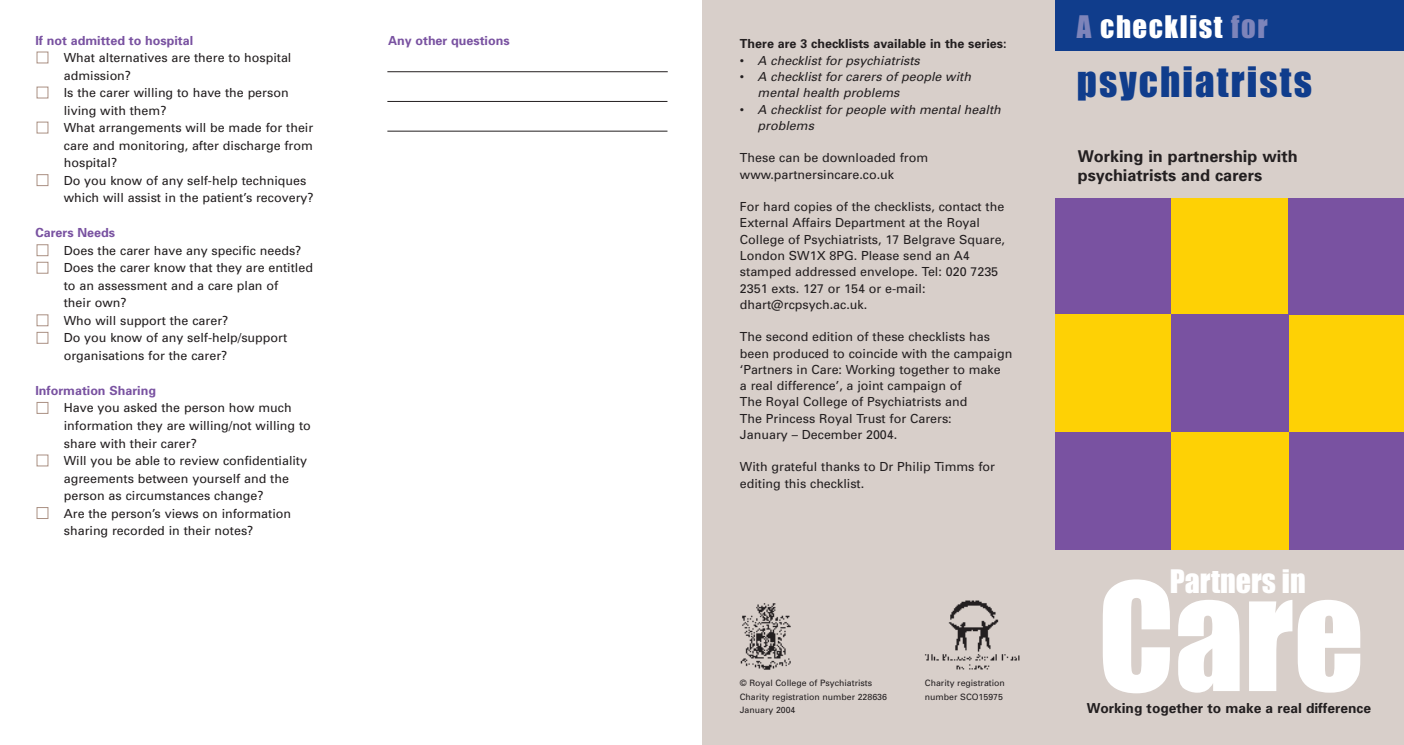
<style>
.page{position:relative;width:1404px;height:745px;background:#fff}
.page>*{position:absolute;margin:0;border:0;box-sizing:border-box;transform-origin:0 0}
.t1{font:138.12px "Impact";color:#fff}
.t2{font:38.75px "Impact";letter-spacing:.055em;color:#103d8c}
.t3{font:29.88px "Impact";color:#fff}
.t4{font:28.75px "Impact";letter-spacing:.055em;color:#fff}
.t5{font:700 16.25px/18.8px "Univers";color:#231f20}
.t6{font:700 13.75px "Univers";color:#231f20}
.t7{font:12.5px/17.5px "Univers";color:#231f20}
.t8{font:italic 12.5px/16.2px "Univers";color:#231f20}
.t9{font:700 12.5px "Univers";color:#7952a1}
.t10{font:700 12.5px "Univers";color:#231f20}
.t11{font:8.75px/13.8px "Univers";color:#231f20}
.s1{font-style:normal}
.s2{color:#7d84ba}
</style>
<div class="page">
<div style="left:702px;top:0;width:701px;height:744px;background:#d8cfca"></div>
<div style="left:37px;top:507px;width:11px;height:11px;border:1px solid #aa9083"></div>
<div style="left:37px;top:454px;width:11px;height:12px;border:1px solid #aa9083"></div>
<div style="left:37px;top:402px;width:11px;height:11px;border:1px solid #aa9083"></div>
<div style="left:37px;top:332px;width:11px;height:11px;border:1px solid #aa9083"></div>
<div style="left:37px;top:314px;width:11px;height:12px;border:1px solid #aa9083"></div>
<div style="left:37px;top:262px;width:11px;height:11px;border:1px solid #aa9083"></div>
<div style="left:37px;top:244px;width:11px;height:12px;border:1px solid #aa9083"></div>
<div style="left:37px;top:174px;width:11px;height:12px;border:1px solid #aa9083"></div>
<div style="left:37px;top:122px;width:11px;height:11px;border:1px solid #aa9083"></div>
<div style="left:37px;top:87px;width:11px;height:11px;border:1px solid #aa9083"></div>
<div style="left:37px;top:52px;width:11px;height:11px;border:1px solid #aa9083"></div>
<img style="left:925px;top:600px;width:95px;height:70px">
<img style="left:740px;top:603px;width:51px;height:67px">
<div style="left:1054px;top:198px;width:117px;height:117px;background:#7952a1"></div>
<div style="left:1171px;top:198px;width:117px;height:128px;background:#fed105"></div>
<div style="left:1288px;top:198px;width:115px;height:117px;background:#7952a1"></div>
<div style="left:1054px;top:315px;width:117px;height:116px;background:#fed105"></div>
<div style="left:1171px;top:315px;width:117px;height:116px;background:#7952a1"></div>
<div style="left:1288px;top:315px;width:115px;height:139px;background:#fed105"></div>
<div style="left:1054px;top:431px;width:117px;height:118px;background:#7952a1"></div>
<div style="left:1171px;top:431px;width:117px;height:118px;background:#fed105"></div>
<div style="left:1288px;top:431px;width:115px;height:118px;background:#7952a1"></div>
<div style="left:1054px;top:0;width:349px;height:51px;background:#103d8c"></div>
<hr style="left:387px;top:71px;width:280px;height:1px;background:#231f20">
<hr style="left:387px;top:101px;width:280px;height:1px;background:#231f20">
<hr style="left:387px;top:131px;width:280px;height:1px;background:#231f20">
<p class="t9" style="left:35px;top:35px;width:159px">If not admitted to hospital</p>
<p class="t7" style="left:64px;top:50px;width:251px">What alternatives are there to hospital admission?<br>Is the carer willing to have the person living with them?<br>What arrangements will be made for their care and monitoring, after discharge from hospital?<br>Do you know of any self-help techniques which will assist in the patient’s recovery?</p>
<p class="t9" style="left:35px;top:228px;width:81px">Carers Needs</p>
<p class="t7" style="left:64px;top:242px;width:251px">Does the carer have any specific needs?<br>Does the carer know that they are entitled to an assessment and a care plan of<br>their own?<br>Who will support the carer?<br>Do you know of any self-help/support organisations for the carer?</p>
<p class="t9" style="left:35px;top:385px;width:122px">Information Sharing</p>
<p class="t7" style="left:64px;top:400px;width:248px">Have you asked the person how much information they are willing/not willing to share with their carer?<br>Will you be able to review confidentiality agreements between yourself and the person as circumstances change?<br>Are the person’s views on information sharing recorded in their notes?</p>
<p class="t9" style="left:388px;top:35px;width:123px">Any other questions</p>
<p class="t10" style="left:739px;top:39px;width:268px">There are 3 checklists available in the series:</p>
<p class="t8" style="left:739px;top:53px;width:181px"><span class="s1">•</span> A checklist for psychiatrists</p>
<p class="t8" style="left:757px;top:69px;width:215px;text-indent:-18px"><span class="s1">•</span> A checklist for carers of people with mental health problems</p>
<p class="t8" style="left:757px;top:102px;width:245px;text-indent:-18px"><span class="s1">•</span> A checklist for people with mental health problems</p>
<p class="t7" style="left:739px;top:151px;width:190px;line-height:16.2px">These can be downloaded from www.partnersincare.co.uk</p>
<p class="t7" style="left:739px;top:199px;width:267px;line-height:16.2px">For hard copies of the checklists, contact the External Affairs Department at the Royal College of Psychiatrists, 17 Belgrave Square, London SW1X 8PG. Please send an A4 stamped addressed envelope. Tel: 020 7235<br>2351 exts. 127 or 154 or e-mail: dhart@rcpsych.ac.uk.</p>
<p class="t7" style="left:739px;top:329px;width:274px;line-height:16.2px">The second edition of these checklists has been produced to coincide with the campaign ‘Partners in Care: Working together to make<br>a real difference’, a joint campaign of<br>The Royal College of Psychiatrists and<br>The Princess Royal Trust for Carers:<br>January – December 2004.</p>
<p class="t7" style="left:739px;top:459px;width:256px;line-height:16.2px">With grateful thanks to Dr Philip Timms for editing this checklist.</p>
<p class="t11" style="left:739px;top:676px;width:149px">© Royal College of Psychiatrists<br>Charity registration number 228636<br>January 2004</p>
<p class="t11" style="left:924px;top:676px;width:81px">Charity registration number SCO15975</p>
<h3 class="t4" style="left:1076px;top:11px;width:192px"><span class="s2">A</span> checklist <span class="s2">for</span></h3>
<h2 class="t2" style="left:1076px;top:61px;width:236px">psychiatrists</h2>
<h3 class="t5" style="left:1077px;top:148px;width:221px">Working in partnership with psychiatrists and carers</h3>
<h3 class="t3" style="left:1169px;top:564px;width:137px">Partners in</h3>
<h1 class="t1" style="left:1097px;top:562px;width:268px">Care</h1>
<p class="t6" style="left:1086px;top:703px;width:286px">Working together to make a real difference</p>
</div>
